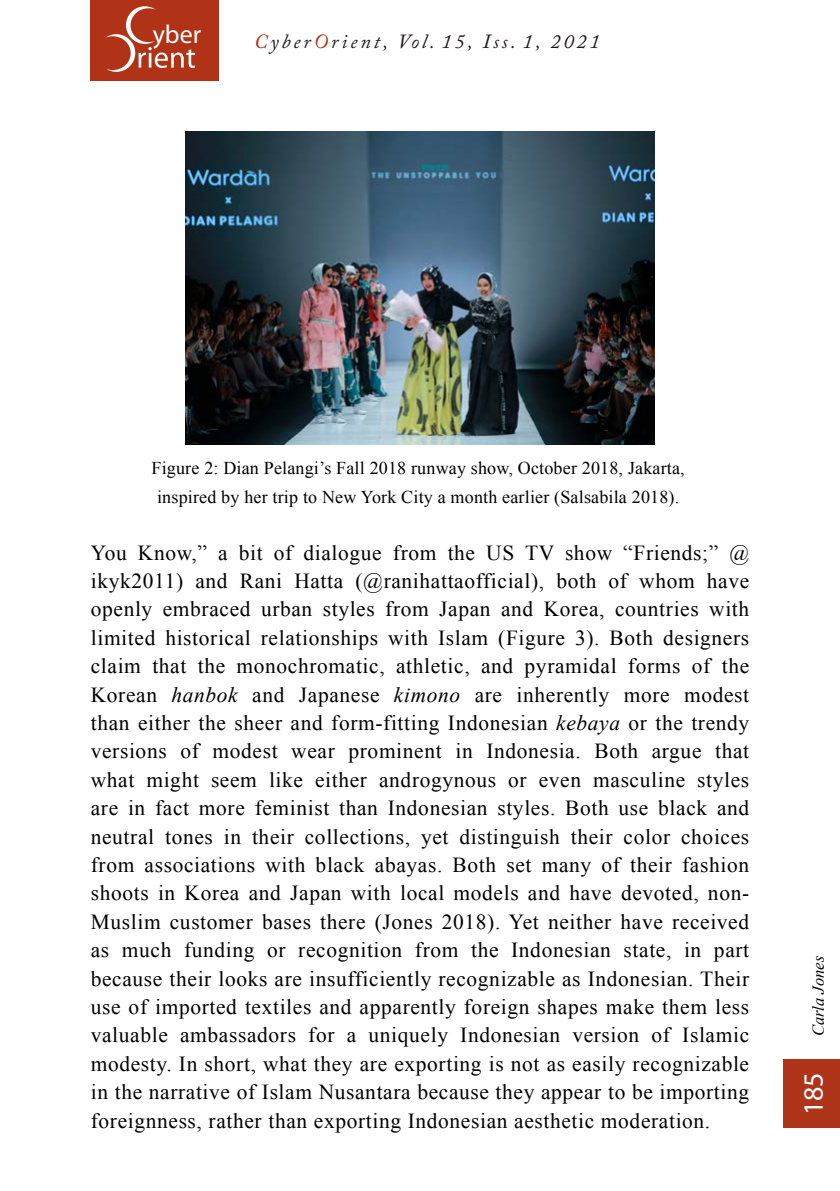
<style>
.page{position:relative;width:840px;height:1191px;background:#fff}
.page>*{position:absolute;margin:0;border:0;box-sizing:border-box;transform-origin:0 0}
.t1{font:28px "Myriad Pro";color:#fff}
.t2{font:26px "Myriad Pro";color:#fff}
.t3{font:21.4px/28.4px "Times New Roman";letter-spacing:.03em;color:#000;text-align:justify}
.t4{font:italic 20px "Adobe Caslon Pro";letter-spacing:.15em;color:#1f191a}
.t5{font:18px/28.4px "Times New Roman";letter-spacing:.01em;color:#000;text-align:center}
.t6{font:italic 16.6px "Times New Roman";color:#000}
.s1{color:#af3418}
.s2{font-style:italic}
</style>
<div class="page">
<div style="left:782px;top:1059px;width:57px;height:68px;background:#ae351a"></div>
<div style="left:91px;top:0;width:128px;height:80px;background:#b03318"></div>
<svg style="left:106px;top:6px;width:89px;height:66px"></svg>
<img style="left:185px;top:132px;width:469px;height:312px">
<p class="t2" style="left:153px;top:18px;width:50px">yber</p>
<p class="t4" style="left:254px;top:29px;width:347px"><span class="s1">C</span>yber<span class="s1">O</span>rient, Vol. 15, Iss. 1, 2021</p>
<p class="t5" style="left:151px;top:454px;width:534px">Figure 2: Dian Pelangi’s Fall 2018 runway show, October 2018, Jakarta, inspired by her trip to New York City a month earlier (Salsabila 2018).</p>
<p class="t3" style="left:91px;top:538px;width:659px">You Know,” a bit of dialogue from the US TV show “Friends;” @ ikyk2011) and Rani Hatta (@ranihattaofficial), both of whom have openly embraced urban styles from Japan and Korea, countries with limited historical relationships with Islam (Figure 3). Both designers claim that the monochromatic, athletic, and pyramidal forms of the Korean <span class="s2">hanbok</span> and Japanese <span class="s2">kimono</span> are inherently more modest than either the sheer and form-fitting Indonesian <span class="s2">kebaya</span> or the trendy versions of modest wear prominent in Indonesia. Both argue that what might seem like either androgynous or even masculine styles are in fact more feminist than Indonesian styles. Both use black and neutral tones in their collections, yet distinguish their color choices from associations with black abayas. Both set many of their fashion shoots in Korea and Japan with local models and have devoted, non-Muslim customer bases there (Jones 2018). Yet neither have received as much funding or recognition from the Indonesian state, in part because their looks are insufficiently recognizable as Indonesian. Their use of imported textiles and apparently foreign shapes make them less valuable ambassadors for a uniquely Indonesian version of Islamic modesty. In short, what they are exporting is not as easily recognizable in the narrative of Islam Nusantara because they appear to be importing foreignness, rather than exporting Indonesian aesthetic moderation.</p>
<p class="t6" style="left:806px;top:1036px;width:82px;rotate:-90deg">Carla Jones</p>
<h1 class="t1" style="left:795px;top:1115px;width:45px;rotate:-90deg">185</h1>
</div>
